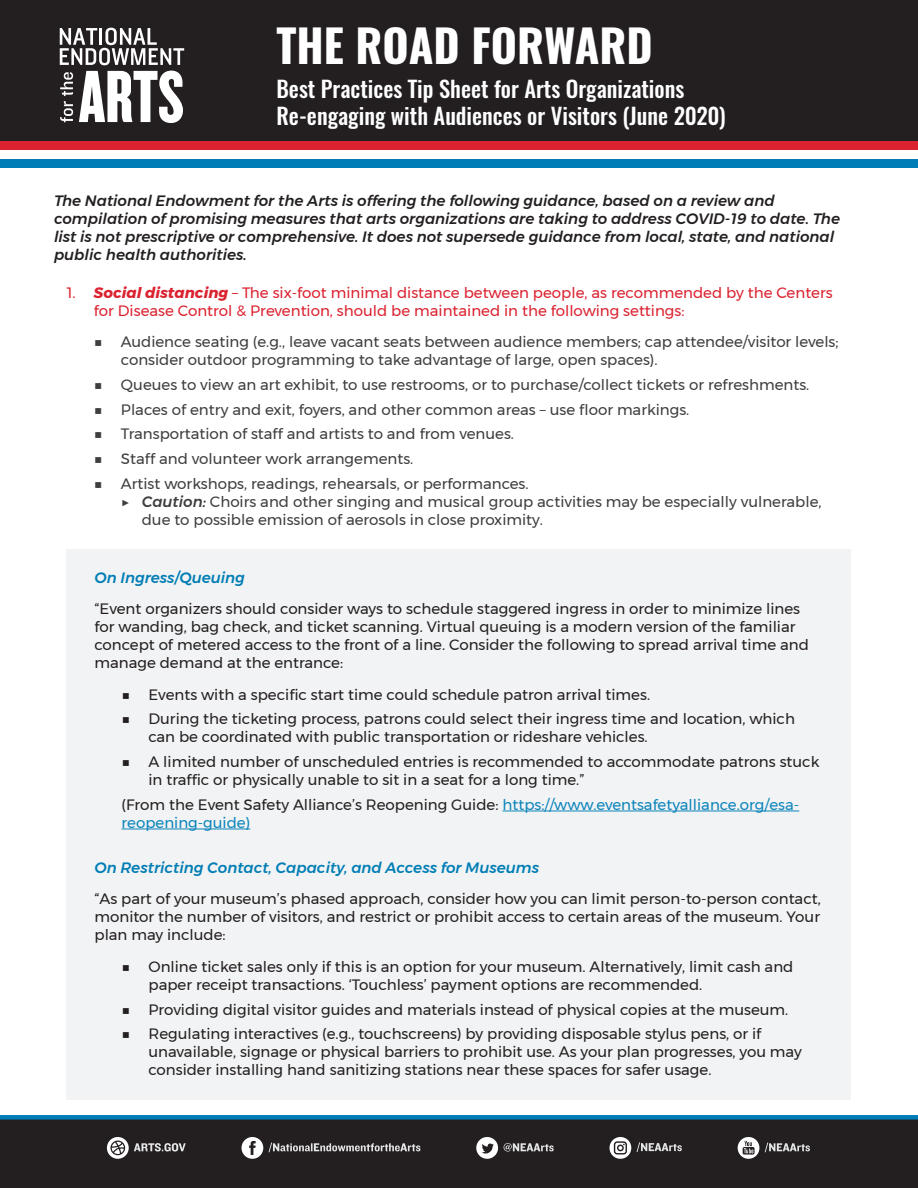
<style>
.page{position:relative;width:918px;height:1188px;background:#fff}
.page>*{position:absolute;margin:0;border:0;box-sizing:border-box;transform-origin:0 0}
.t1{font:700 45px "Oswald";color:#fff}
.t2{font:500 22.5px/27px "Oswald";color:#fff}
.t3{font:15px/18px "Montserrat";color:#231f20}
.t4{font:15px/18px "Montserrat";color:#3e3e3f}
.t5{font:italic 500 15px/18px "Montserrat";color:#231f20}
.t6{font:15px/18px "Montserrat";color:#db2230}
.t7{font:15px/18px "Montserrat";color:#0c85bb}
.t8{font:italic 500 15px "Montserrat";color:#007db5}
.s1{font-weight:700;font-style:italic}
.s2{font-weight:500;font-style:italic}
.s3{color:#231f20}
</style>
<div class="page">
<div style="left:0;top:0;width:918px;height:154px;background:#231f20"></div>
<svg style="left:60px;top:28px;width:124px;height:37px"></svg>
<svg style="left:60px;top:72px;width:13px;height:50px"></svg>
<svg style="left:79px;top:71px;width:104px;height:52px"></svg>
<div style="left:0;top:159px;width:918px;height:8px;background:#007db5"></div>
<div style="left:0;top:141px;width:918px;height:9px;background:#db2230"></div>
<div style="left:0;top:150px;width:918px;height:9px;background:#fff"></div>
<svg style="left:0;top:1115px;width:918px;height:73px;background:#20252a"></svg>
<svg style="left:765px;top:1143px;width:45px;height:9px"></svg>
<svg style="left:738px;top:1137px;width:21px;height:22px"></svg>
<svg style="left:637px;top:1142px;width:45px;height:10px"></svg>
<svg style="left:610px;top:1137px;width:21px;height:22px"></svg>
<svg style="left:504px;top:1143px;width:50px;height:9px"></svg>
<svg style="left:476px;top:1137px;width:22px;height:22px"></svg>
<svg style="left:269px;top:1143px;width:152px;height:9px"></svg>
<svg style="left:242px;top:1137px;width:21px;height:22px"></svg>
<svg style="left:107px;top:1137px;width:79px;height:22px;background:#5e5b5c"></svg>
<div style="left:67px;top:549px;width:784px;height:550px;background:#f2f3f4"></div>
<hr style="left:502px;top:811px;width:297px;height:1px;background:#0c85bb">
<hr style="left:122px;top:829px;width:128px;height:1px;background:#0c85bb">
<p class="t1" style="left:276px;top:14px;width:378px">THE ROAD FORWARD</p>
<p class="t2" style="left:276px;top:75px;width:451px">Best Practices Tip Sheet for Arts Organizations<br>Re-engaging with Audiences or Visitors (June 2020)</p>
<p class="t5" style="left:54px;top:191px;width:788px">The National Endowment for the Arts is offering the following guidance, based on a review and compilation of promising measures that arts organizations are taking to address COVID-19 to date. The list is not prescriptive or comprehensive. It does not supersede guidance from local, state, and national public health authorities.</p>
<p class="t6" style="left:94px;top:283px;width:740px;text-indent:-27px">1. <span class="s1">Social distancing</span> – The six-foot minimal distance between people, as recommended by the Centers for Disease Control &amp; Prevention, should be maintained in the following settings:</p>
<p class="t4" style="left:121px;top:333px;width:719px;text-indent:-27px">■ Audience seating (e.g., leave vacant seats between audience members; cap attendee/visitor levels; consider outdoor programming to take advantage of large, open spaces).</p>
<p class="t4" style="left:94px;top:375px;width:717px">■ Queues to view an art exhibit, to use restrooms, or to purchase/collect tickets or refreshments.</p>
<p class="t4" style="left:94px;top:400px;width:597px">■ Places of entry and exit, foyers, and other common areas – use floor markings.</p>
<p class="t4" style="left:94px;top:425px;width:422px">■ Transportation of staff and artists to and from venues.</p>
<p class="t4" style="left:94px;top:450px;width:321px">■ Staff and volunteer work arrangements.</p>
<p class="t4" style="left:94px;top:474px;width:436px">■ Artist workshops, readings, rehearsals, or performances.</p>
<p class="t4" style="left:121px;top:492px;width:702px">▶ <span class="s2">Caution:</span> Choirs and other singing and musical group activities may be especially vulnerable,</p>
<p class="t4" style="left:142px;top:510px;width:403px">due to possible emission of aerosols in close proximity.</p>
<p class="t8" style="left:94px;top:566px;width:152px">On Ingress/Queuing</p>
<p class="t3" style="left:94px;top:600px;width:716px">“Event organizers should consider ways to schedule staggered ingress in order to minimize lines for wanding, bag check, and ticket scanning. Virtual queuing is a modern version of the familiar concept of metered access to the front of a line. Consider the following to spread arrival time and manage demand at the entrance:</p>
<p class="t3" style="left:122px;top:685px;width:530px">■ Events with a specific start time could schedule patron arrival times.</p>
<p class="t3" style="left:148px;top:710px;width:648px;text-indent:-27px">■ During the ticketing process, patrons could select their ingress time and location, which can be coordinated with public transportation or rideshare vehicles.</p>
<p class="t3" style="left:148px;top:753px;width:672px;text-indent:-27px">■ A limited number of unscheduled entries is recommended to accommodate patrons stuck in traffic or physically unable to sit in a seat for a long time.”</p>
<p class="t7" style="left:122px;top:795px;width:679px"><span class="s3">(From the Event Safety Alliance’s Reopening Guide:</span> https://www.eventsafetyalliance.org/esa&shy;reopening-guide)</p>
<p class="t8" style="left:94px;top:856px;width:446px">On Restricting Contact, Capacity, and Access for Museums</p>
<p class="t3" style="left:94px;top:890px;width:728px;text-align:justify">“As part of your museum’s phased approach, consider how you can limit person-to-person contact, monitor the number of visitors, and restrict or prohibit access to certain areas of the museum. Your plan may include:</p>
<p class="t3" style="left:148px;top:957px;width:646px;text-indent:-27px">■ Online ticket sales only if this is an option for your museum. Alternatively, limit cash and paper receipt transactions. ‘Touchless’ payment options are recommended.</p>
<p class="t3" style="left:122px;top:1000px;width:668px">■ Providing digital visitor guides and materials instead of physical copies at the museum.</p>
<p class="t3" style="left:148px;top:1025px;width:655px;text-indent:-27px">■ Regulating interactives (e.g., touchscreens) by providing disposable stylus pens, or if unavailable, signage or physical barriers to prohibit use. As your plan progresses, you may consider installing hand sanitizing stations near these spaces for safer usage.</p>
</div>
